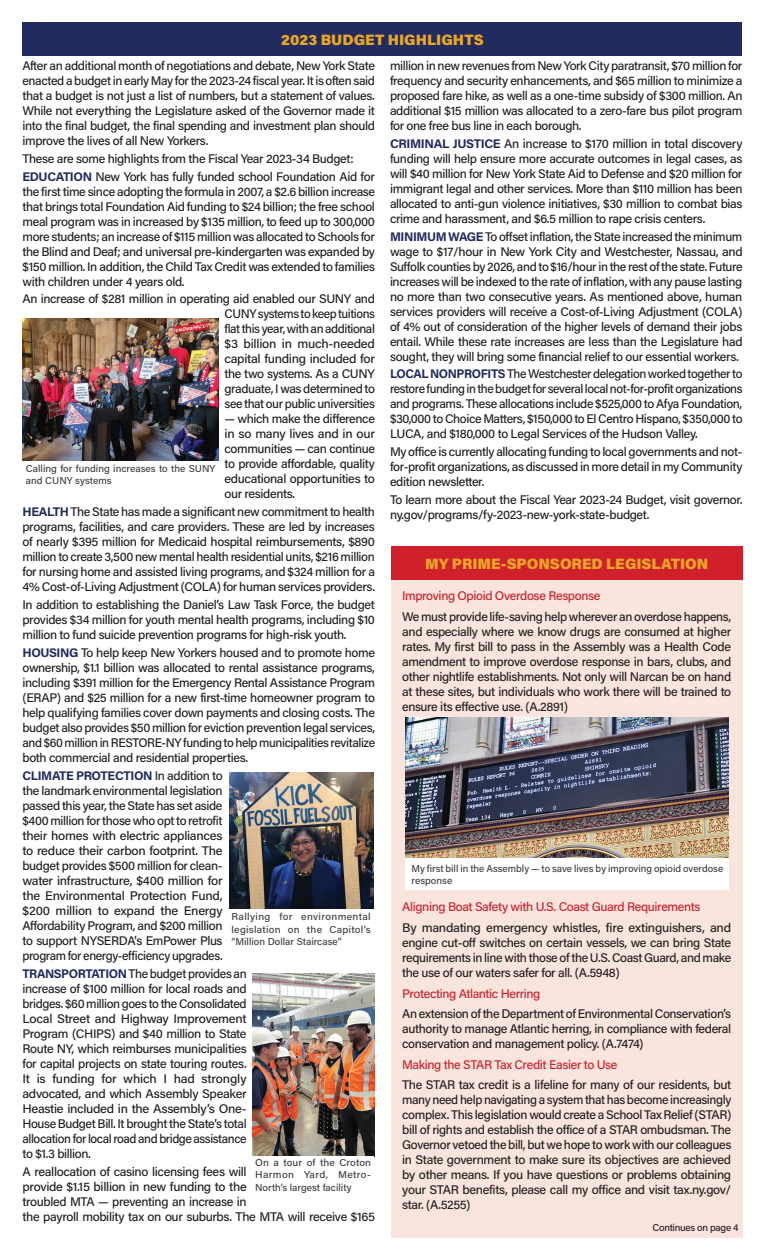
<style>
.page{position:relative;width:765px;height:1260px;background:#fff}
.page>*{position:absolute;margin:0;border:0;box-sizing:border-box;transform-origin:0 0}
.Body_text{font:900 15px "Acumin Pro";color:#eaa625}
.Body_text-2{font:500 12.5px/15px "Acumin Pro";letter-spacing:-.03em;color:#231f20;text-align:justify}
.Body_text-3{font:500 12.5px "Acumin Pro";letter-spacing:-.03em;color:#cf202b}
.Body_text-4{font:500 10px/12.5px "Acumin Pro";color:#3e3e3f}
.Body_text-5{font:500 10px "Acumin Pro";letter-spacing:-.03em;color:#231f20}
.s1{font-weight:700;color:#212b5f}
</style>
<div class="page">
<div style="left:391px;top:546px;width:351px;height:34px;background:#cf202b"></div>
<div style="left:391px;top:580px;width:351px;height:658px;background:#f9e5dd"></div>
<img style="left:406px;top:717px;width:323px;height:141px">
<div style="left:406px;top:859px;width:323px;height:31px;background:#fff"></div>
<img style="left:23px;top:318px;width:196px;height:143px">
<img style="left:229px;top:773px;width:145px;height:136px">
<img style="left:252px;top:974px;width:122px;height:182px">
<div style="left:22px;top:22px;width:720px;height:34px;background:#212b5f"></div>
<p class="Body_text" style="left:281px;top:29px;width:204px">2023 BUDGET HIGHLIGHTS</p>
<p class="Body_text-2" style="left:22px;top:57px;width:354px">After an additional month of negotiations and debate, New York State enacted a budget in early May for the 2023-24 fiscal year. It is often said that a budget is not just a list of numbers, but a statement of values.<br>While not everything the Legislature asked of the Governor made it into the final budget, the final spending and investment plan should improve the lives of all New Yorkers.</p>
<p class="Body_text-2" style="left:22px;top:150px;width:333px">These are some highlights from the Fiscal Year 2023-34 Budget:</p>
<p class="Body_text-2" style="left:22px;top:168px;width:354px"><span class="s1">EDUCATION</span> New York has fully funded school Foundation Aid for the first time since adopting the formula in 2007, a $2.6 billion increase that brings total Foundation Aid funding to $24 billion; the free school meal program was in increased by $135 million, to feed up to 300,000 more students; an increase of $115 million was allocated to Schools for the Blind and Deaf; and universal pre-kindergarten was expanded by $150 million. In addition, the Child Tax Credit was extended to families with children under 4 years old.</p>
<p class="Body_text-2" style="left:225px;top:291px;width:152px;text-indent:-202px">An increase of $281 million in operating aid enabled our SUNY and CUNY systems to keep tuitions flat this year, with an additional $3 billion in much-needed capital funding included for the two systems. As a CUNY graduate, I was determined to see that our public universities</p>
<p class="Body_text-2" style="left:225px;top:411px;width:152px">— which make the difference in so many lives and in our communities — can continue to provide affordable, quality educational opportunities to our residents.</p>
<p class="Body_text-2" style="left:22px;top:504px;width:354px"><span class="s1">HEALTH</span> The State has made a significant new commitment to health programs, facilities, and care providers. These are led by increases of nearly $395 million for Medicaid hospital reimbursements, $890 million to create 3,500 new mental health residential units, $216 million for nursing home and assisted living programs, and $324 million for a 4% Cost-of-Living Adjustment (COLA) for human services providers.</p>
<p class="Body_text-2" style="left:22px;top:597px;width:354px">In addition to establishing the Daniel’s Law Task Force, the budget provides $34 million for youth mental health programs, including $10 million to fund suicide prevention programs for high-risk youth.</p>
<p class="Body_text-2" style="left:22px;top:645px;width:354px"><span class="s1">HOUSING</span> To help keep New Yorkers housed and to promote home ownership, $1.1 billion was allocated to rental assistance programs, including $391 million for the Emergency Rental Assistance Program (ERAP) and $25 million for a new first-time homeowner program to help qualifying families cover down payments and closing costs. The budget also provides $50 million for eviction prevention legal services, and $60 million in RESTORE-NY funding to help municipalities revitalize both commercial and residential properties.</p>
<p class="Body_text-2" style="left:22px;top:768px;width:202px"><span class="s1">CLIMATE PROTECTION</span> In addition to the landmark environmental legislation passed this year, the State has set aside $400 million for those who opt to retrofit their homes with electric appliances to reduce their carbon footprint. The budget provides $500 million for clean&shy;water infrastructure, $400 million for the Environmental Protection Fund, $200 million to expand the Energy Affordability Program, and $200 million to support NYSERDA's EmPower Plus program for energy-efficiency upgrades.</p>
<p class="Body_text-2" style="left:22px;top:966px;width:226px"><span class="s1">TRANSPORTATION</span> The budget provides an increase of $100 million for local roads and bridges. $60 million goes to the Consolidated Local Street and Highway Improvement Program (CHIPS) and $40 million to State Route NY, which reimburses municipalities for capital projects on state touring routes.<br>It is funding for which I had strongly advocated, and which Assembly Speaker Heastie included in the Assembly’s One-House Budget Bill. It brought the State’s total allocation for local road and bridge assistance to $1.3 billion.</p>
<p class="Body_text-2" style="left:22px;top:1164px;width:354px;text-align:left">A reallocation of casino licensing fees will<br>provide $1.15 billion in new funding to the<br>troubled MTA — preventing an increase in<br>the payroll mobility tax on our suburbs. The MTA will receive $165</p>
<p class="Body_text-4" style="left:26px;top:462px;width:191px">Calling for funding increases to the SUNY and CUNY systems</p>
<p class="Body_text-4" style="left:232px;top:910px;width:141px;text-align:justify">Rallying for environmental legislation on the Capitol’s “Million Dollar Staircase”</p>
<p class="Body_text-4" style="left:255px;top:1156px;width:117px;text-align:justify">On a tour of the Croton Harmon Yard, Metro-North’s largest facility</p>
<p class="Body_text-2" style="left:390px;top:57px;width:354px">million in new revenues from New York City paratransit, $70 million for frequency and security enhancements, and $65 million to minimize a proposed fare hike, as well as a one-time subsidy of $300 million. An additional $15 million was allocated to a zero-fare bus pilot program for one free bus line in each borough.</p>
<p class="Body_text-2" style="left:390px;top:135px;width:354px"><span class="s1">CRIMINAL JUSTICE</span> An increase to $170 million in total discovery funding will help ensure more accurate outcomes in legal cases, as will $40 million for New York State Aid to Defense and $20 million for immigrant legal and other services. More than $110 million has been allocated to anti-gun violence initiatives, $30 million to combat bias crime and harassment, and $6.5 million to rape crisis centers.</p>
<p class="Body_text-2" style="left:390px;top:228px;width:354px"><span class="s1">MINIMUM WAGE</span> To offset inflation, the State increased the minimum wage to $17/hour in New York City and Westchester, Nassau, and Suffolk counties by 2026, and to $16/hour in the rest of the state. Future increases will be indexed to the rate of inflation, with any pause lasting no more than two consecutive years. As mentioned above, human services providers will receive a Cost-of-Living Adjustment (COLA) of 4% out of consideration of the higher levels of demand their jobs entail. While these rate increases are less than the Legislature had sought, they will bring some financial relief to our essential workers.</p>
<p class="Body_text-2" style="left:390px;top:366px;width:354px"><span class="s1">LOCAL NONPROFITS</span> The Westchester delegation worked together to restore funding in the budget for several local not-for-profit organizations and programs. These allocations include $525,000 to Afya Foundation, $30,000 to Choice Matters, $150,000 to El Centro Hispano, $350,000 to LUCA, and $180,000 to Legal Services of the Hudson Valley.</p>
<p class="Body_text-2" style="left:390px;top:444px;width:354px">My office is currently allocating funding to local governments and not&shy;for-profit organizations, as discussed in more detail in my Community edition newsletter.</p>
<p class="Body_text-2" style="left:390px;top:492px;width:354px">To learn more about the Fiscal Year 2023-24 Budget, visit governor. ny.gov/programs/fy-2023-new-york-state-budget.</p>
<p class="Body_text" style="left:425px;top:553px;width:285px">MY PRIME-SPONSORED LEGISLATION</p>
<p class="Body_text-3" style="left:402px;top:587px;width:200px">Improving Opioid Overdose Response</p>
<p class="Body_text-2" style="left:402px;top:608px;width:331px">We must provide life-saving help wherever an overdose happens, and especially where we know drugs are consumed at higher rates. My first bill to pass in the Assembly was a Health Code amendment to improve overdose response in bars, clubs, and other nightlife establishments. Not only will Narcan be on hand at these sites, but individuals who work there will be trained to ensure its effective use. (A.2891)</p>
<p class="Body_text-4" style="left:412px;top:862px;width:313px">My first bill in the Assembly — to save lives by improving opioid overdose response</p>
<p class="Body_text-3" style="left:402px;top:898px;width:300px">Aligning Boat Safety with U.S. Coast Guard Requirements</p>
<p class="Body_text-2" style="left:402px;top:920px;width:331px">By mandating emergency whistles, fire extinguishers, and engine cut-off switches on certain vessels, we can bring State requirements in line with those of the U.S. Coast Guard, and make the use of our waters safer for all. (A.5948)</p>
<p class="Body_text-3" style="left:402px;top:984px;width:140px">Protecting Atlantic Herring</p>
<p class="Body_text-2" style="left:402px;top:1006px;width:331px">An extension of the Department of Environmental Conservation’s authority to manage Atlantic herring, in compliance with federal conservation and management policy. (A.7474)</p>
<p class="Body_text-3" style="left:402px;top:1056px;width:217px">Making the STAR Tax Credit Easier to Use</p>
<p class="Body_text-2" style="left:402px;top:1077px;width:331px">The STAR tax credit is a lifeline for many of our residents, but many need help navigating a system that has become increasingly complex. This legislation would create a School Tax Relief (STAR) bill of rights and establish the office of a STAR ombudsman. The Governor vetoed the bill, but we hope to work with our colleagues in State government to make sure its objectives are achieved by other means. If you have questions or problems obtaining your STAR benefits, please call my office and visit tax.ny.gov/ star. (A.5255)</p>
<p class="Body_text-5" style="left:652px;top:1221px;width:88px">Continues on page 4</p>
</div>
